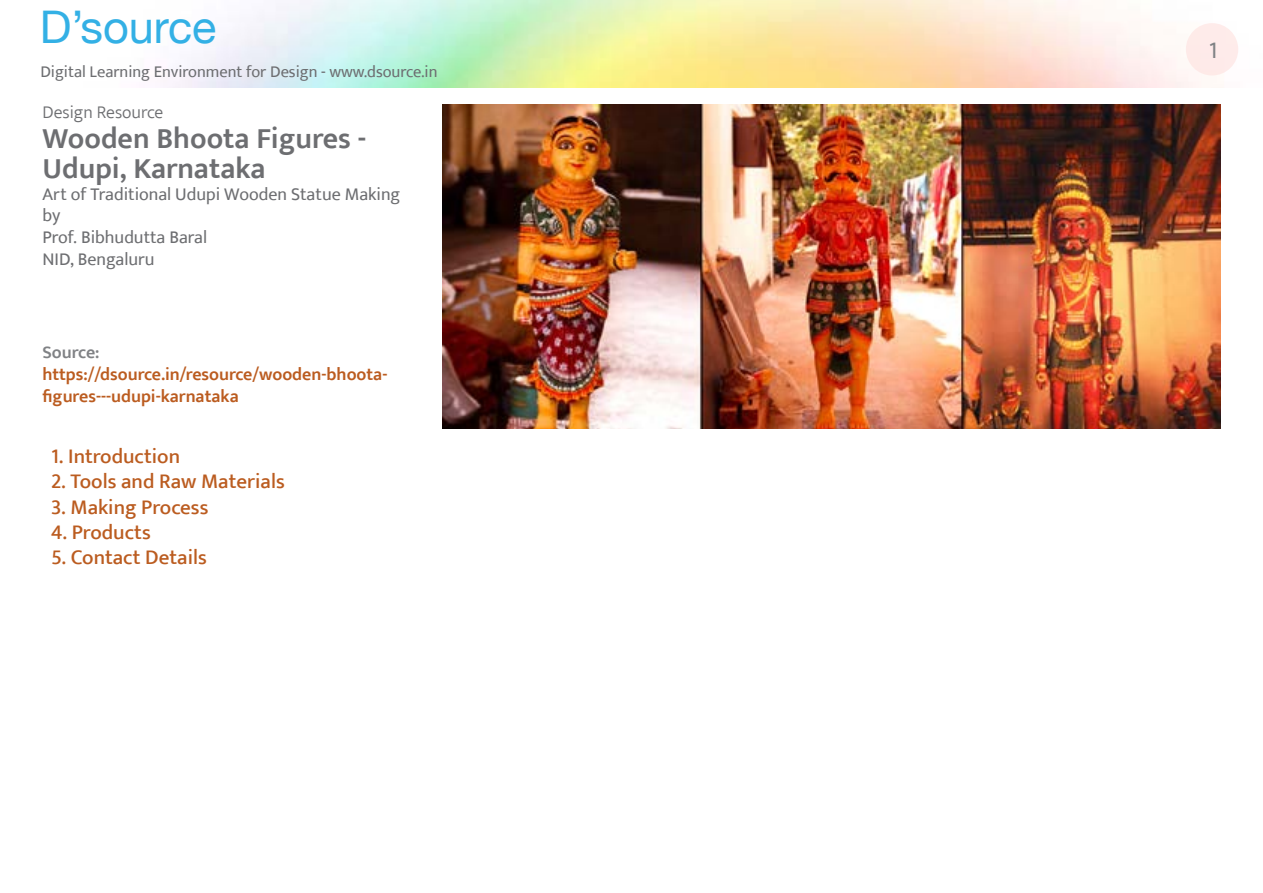
<style>
.page{position:relative;width:1263px;height:893px;background:#fff}
.page>*{position:absolute;margin:0;border:0;box-sizing:border-box;transform-origin:0 0}
.t1{font:45px "Helvetica Neue";color:#33b0e5}
.t2{font:600 30px/30px "Ek Mukta";color:#6d6e71}
.t3{font:24px "Ek Mukta";color:#808285}
.t4{font:500 21px "Ek Mukta";color:#bb5c20}
.t5{font:18px/21.6px "Ek Mukta";color:#6d6e71}
.t6{font:600 18px/21.6px "Ek Mukta";color:#bb5c20}
.t7{font:300 18px "Ek Mukta";color:#6d6e71}
.t8{font:600 18px "Ek Mukta";color:#808285}
.t9{font:16.5px "Ek Mukta";color:#6d6e71}
</style>
<div class="page">
<div style="left:1186px;top:23px;width:52px;height:52px;background:#feebea;border-radius:50%"></div>
<img style="left:442px;top:105px;width:778px;height:324px">
<h1 class="t1" style="left:40px;top:0;width:178px">D’source</h1>
<p class="t9" style="left:40px;top:62px;width:399px">Digital Learning Environment for Design - www.dsource.in</p>
<p class="t7" style="left:43px;top:101px;width:122px">Design Resource</p>
<h2 class="t2" style="left:43px;top:123px;width:325px">Wooden Bhoota Figures -<br>Udupi, Karnataka</h2>
<p class="t5" style="left:43px;top:183px;width:359px">Art of Traditional Udupi Wooden Statue Making by<br>Prof. Bibhudutta Baral<br>NID, Bengaluru</p>
<p class="t8" style="left:43px;top:342px;width:59px">Source:</p>
<p class="t6" style="left:43px;top:363px;width:346px">https://dsource.in/resource/wooden-bhoota&shy;figures---udupi-karnataka</p>
<p class="t4" style="left:51px;top:444px;width:131px">1. Introduction</p>
<p class="t4" style="left:51px;top:469px;width:235px">2. Tools and Raw Materials</p>
<p class="t4" style="left:51px;top:494px;width:159px">3. Making Process</p>
<p class="t4" style="left:51px;top:519px;width:101px">4. Products</p>
<p class="t4" style="left:51px;top:544px;width:157px">5. Contact Details</p>
<p class="t3" style="left:1209px;top:35px;width:10px">1</p>
</div>
